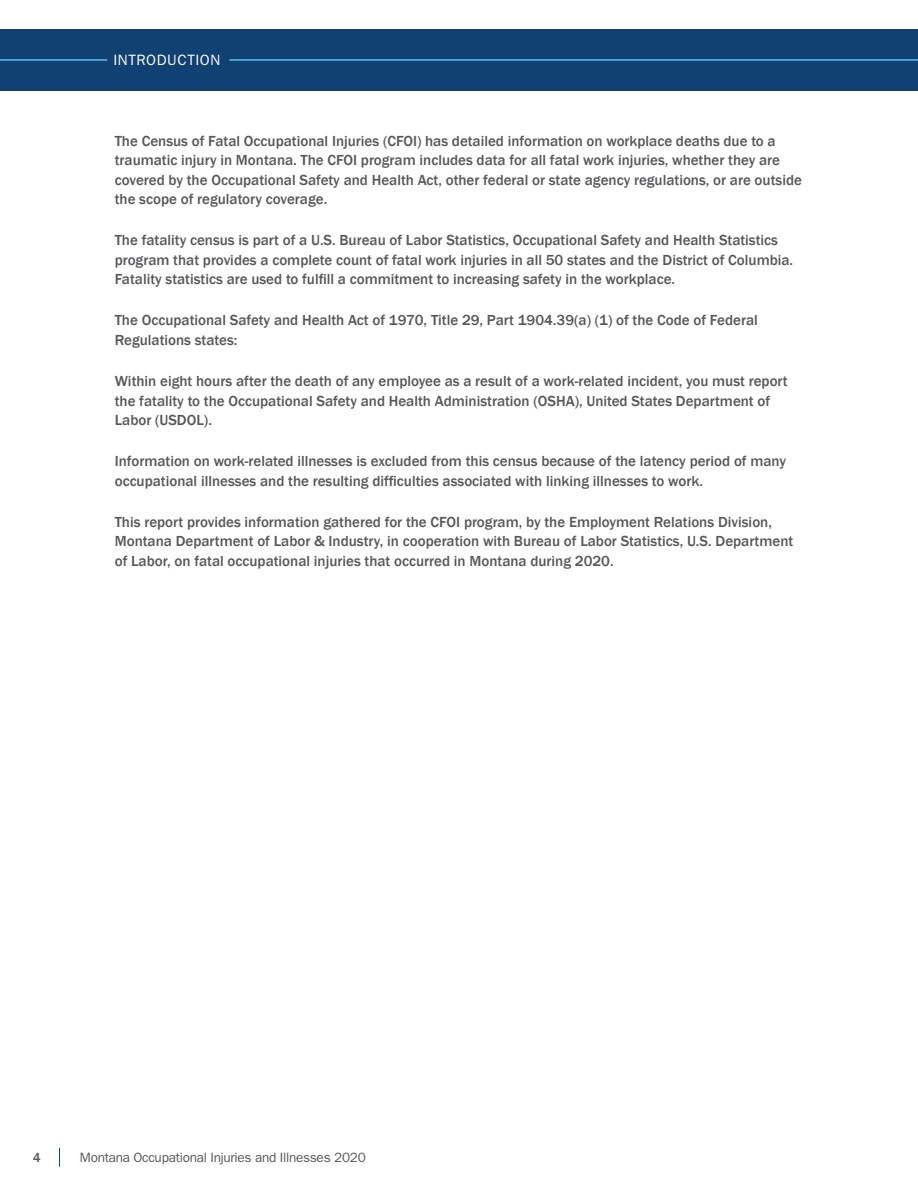
<style>
.page{position:relative;width:918px;height:1188px;background:#fff}
.page>*{position:absolute;margin:0;border:0;box-sizing:border-box;transform-origin:0 0}
.SOII_Body_Text{font:500 15px/19.5px "Franklin Gothic";color:#57585a}
.section_overview{font:15px "ITC Franklin Gothic Std";letter-spacing:.04em;color:#fff}
.t1{font:13.5px "ITC Franklin Gothic Std";letter-spacing:-.02em;color:#57585a}
.t2{font:500 13.5px "ITC Franklin Gothic Std";color:#57585a}
</style>
<div class="page">
<svg style="left:59px;top:1148px;width:1px;height:19px"></svg>
<div style="left:0;top:29px;width:918px;height:62px;background:#114073"></div>
<hr style="left:230px;top:59px;width:688px;height:2px;background:#57c2ee">
<hr style="left:0;top:59px;width:107px;height:2px;background:#57c2ee">
<hr style="left:917px;top:29px;width:1px;height:62px;background:#114073">
<h1 class="section_overview" style="left:113px;top:51px;width:108px">INTRODUCTION</h1>
<p class="SOII_Body_Text" style="left:115px;top:131px;width:689px">The Census of Fatal Occupational Injuries (CFOI) has detailed information on workplace deaths due to a traumatic injury in Montana. The CFOI program includes data for all fatal work injuries, whether they are covered by the Occupational Safety and Health Act, other federal or state agency regulations, or are outside the scope of regulatory coverage.</p>
<p class="SOII_Body_Text" style="left:115px;top:231px;width:680px">The fatality census is part of a U.S. Bureau of Labor Statistics, Occupational Safety and Health Statistics program that provides a complete count of fatal work injuries in all 50 states and the District of Columbia.<br>Fatality statistics are used to fulfill a commitment to increasing safety in the workplace.</p>
<p class="SOII_Body_Text" style="left:115px;top:311px;width:645px">The Occupational Safety and Health Act of 1970, Title 29, Part 1904.39(a) (1) of the Code of Federal<br>Regulations states:</p>
<p class="SOII_Body_Text" style="left:115px;top:371px;width:674px">Within eight hours after the death of any employee as a result of a work-related incident, you must report the fatality to the Occupational Safety and Health Administration (OSHA), United States Department of<br>Labor (USDOL).</p>
<p class="SOII_Body_Text" style="left:115px;top:452px;width:673px">Information on work-related illnesses is excluded from this census because of the latency period of many occupational illnesses and the resulting difficulties associated with linking illnesses to work.</p>
<p class="SOII_Body_Text" style="left:115px;top:512px;width:680px">This report provides information gathered for the CFOI program, by the Employment Relations Division,<br>Montana Department of Labor &amp; Industry, in cooperation with Bureau of Labor Statistics, U.S. Department of Labor, on fatal occupational injuries that occurred in Montana during 2020.</p>
<p class="t2" style="left:33px;top:1150px;width:9px">4</p>
<p class="t1" style="left:80px;top:1150px;width:287px">Montana Occupational Injuries and Illnesses 2020</p>
</div>
